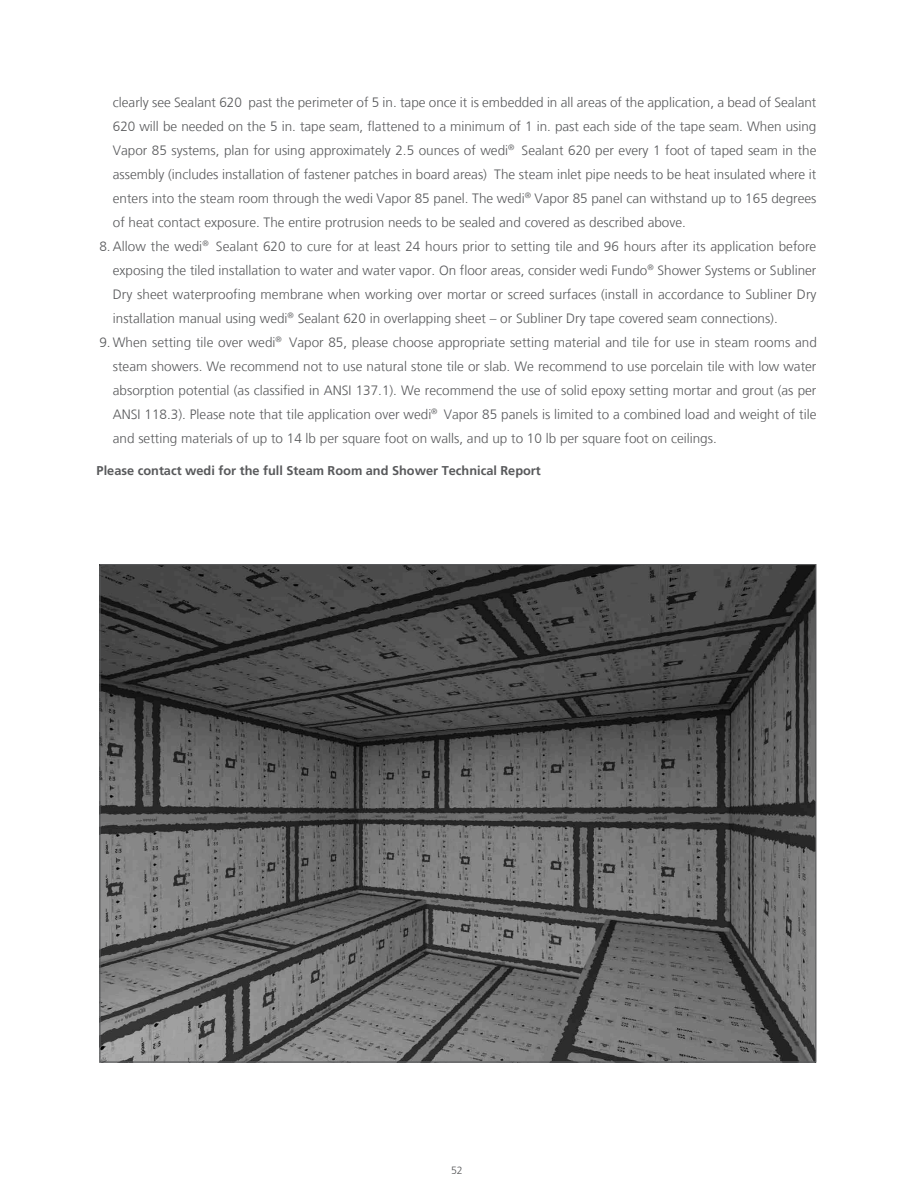
<style>
.page{position:relative;width:918px;height:1188px;background:#fff}
.page>*{position:absolute;margin:0;border:0;box-sizing:border-box;transform-origin:0 0}
.t1{font:300 13.5px/24px "Frutiger LT Com";color:#58595b;text-align:justify}
.t2{font:700 12.75px "Frutiger LT Com";color:#58595b}
.t3{font:300 10.5px "Frutiger LT Com";color:#58595b}
</style>
<div class="page">
<img style="left:101px;top:566px;width:713px;height:495px">
<p class="t1" style="left:113px;top:90px;width:705px">clearly see Sealant 620 past the perimeter of 5 in. tape once it is embedded in all areas of the application, a bead of Sealant 620 will be needed on the 5 in. tape seam, flattened to a minimum of 1 in. past each side of the tape seam. When using Vapor 85 systems, plan for using approximately 2.5 ounces of wedi<sup>®</sup> Sealant 620 per every 1 foot of taped seam in the assembly (includes installation of fastener patches in board areas) The steam inlet pipe needs to be heat insulated where it enters into the steam room through the wedi Vapor 85 panel. The wedi<sup>®</sup> Vapor 85 panel can withstand up to 165 degrees of heat contact exposure. The entire protrusion needs to be sealed and covered as described above.</p>
<p class="t1" style="left:113px;top:234px;width:705px;text-indent:-14px">8. Allow the wedi<sup>®</sup> Sealant 620 to cure for at least 24 hours prior to setting tile and 96 hours after its application before exposing the tiled installation to water and water vapor. On floor areas, consider wedi Fundo<sup>®</sup> Shower Systems or Subliner Dry sheet waterproofing membrane when working over mortar or screed surfaces (install in accordance to Subliner Dry installation manual using wedi<sup>®</sup> Sealant 620 in overlapping sheet – or Subliner Dry tape covered seam connections).</p>
<p class="t1" style="left:113px;top:330px;width:705px;text-indent:-14px">9. When setting tile over wedi<sup>®</sup> Vapor 85, please choose appropriate setting material and tile for use in steam rooms and steam showers. We recommend not to use natural stone tile or slab. We recommend to use porcelain tile with low water absorption potential (as classified in ANSI 137.1). We recommend the use of solid epoxy setting mortar and grout (as per ANSI 118.3). Please note that tile application over wedi<sup>®</sup> Vapor 85 panels is limited to a combined load and weight of tile and setting materials of up to 14 lb per square foot on walls, and up to 10 lb per square foot on ceilings.</p>
<p class="t2" style="left:97px;top:463px;width:446px">Please contact wedi for the full Steam Room and Shower Technical Report</p>
<p class="t3" style="left:451px;top:1164px;width:13px">52</p>
</div>
